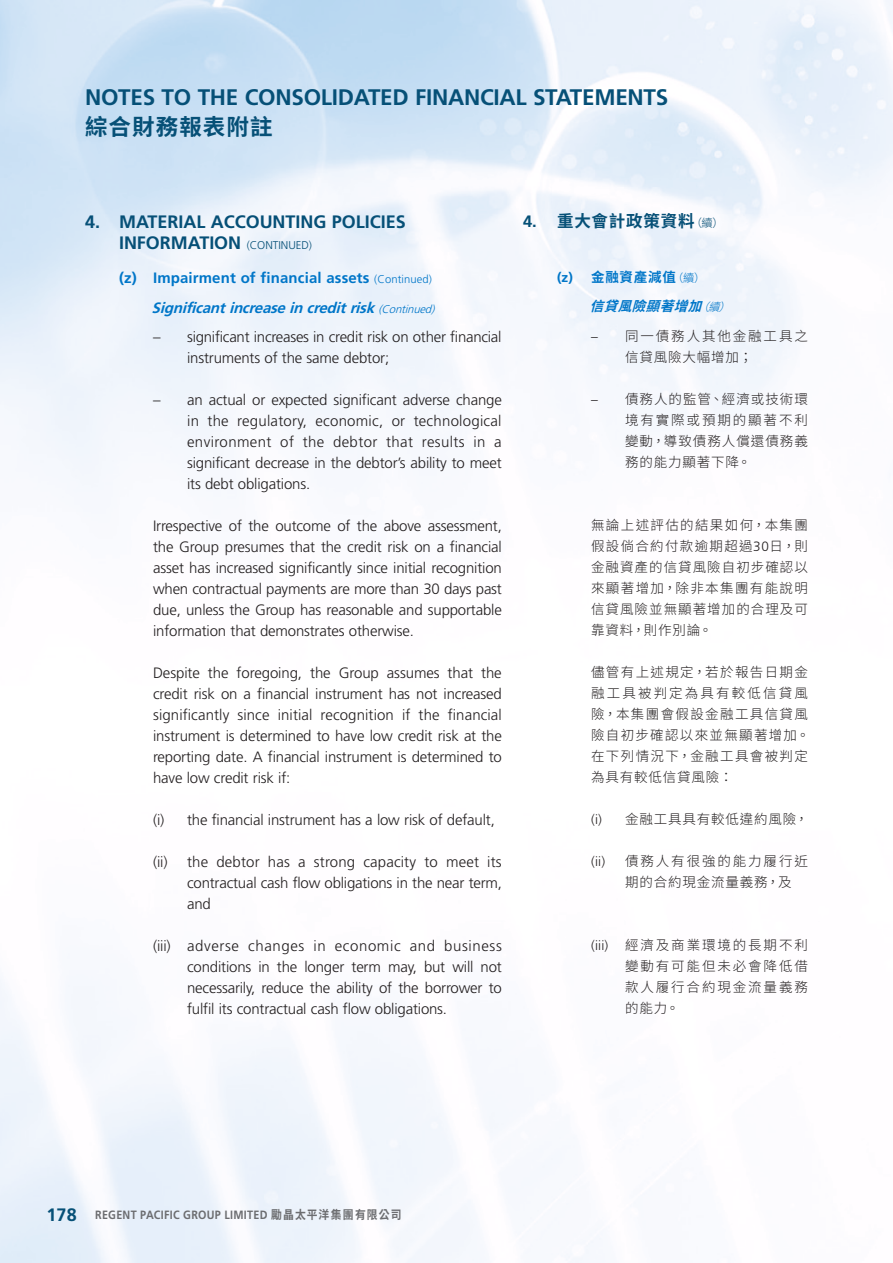
<style>
.page{position:relative;width:893px;height:1263px;background:#fff}
.page>*{position:absolute;margin:0;border:0;box-sizing:border-box;transform-origin:0 0}
.t1{font:700 22.5px "Frutiger LT Std";letter-spacing:-.01em;color:#065077}
.t2{font:700 22.5px "Source Han Sans TC";letter-spacing:.05em;color:#065077}
.Heading_1{font:700 18px/21px "Frutiger LT Std";color:#065077}
.C_Heading_1{font:700 16.5px "Source Han Sans TC";letter-spacing:.05em;color:#065077}
.Body_Text{font:300 15px/21px "Frutiger LT Std";letter-spacing:-.01em;color:#231f20;text-align:justify}
.Heading_3{font:italic 700 15px "Frutiger LT Std";color:#0076c8}
.Heading_2{font:700 15px "Frutiger LT Std";letter-spacing:.01em;color:#0076c8}
.C_Body_Text{font:300 13.5px/21px "Source Han Sans TC";letter-spacing:.095em;color:#231f20;text-align:justify}
.C_Body_Text-2{font:300 13.5px/21px "Source Han Sans TC";letter-spacing:.14em;color:#231f20}
.C_Body_Text-3{font:300 13.5px "Source Han Sans TC";letter-spacing:.065em;color:#231f20}
.C_Heading_2{font:700 13.5px "Source Han Sans TC";letter-spacing:.06em;color:#0076c8}
.C_Heading_3{font:italic 700 13.5px "Source Han Sans TC";color:#0076c8}
.C_Body_Text-4{font:300 13.5px "Frutiger LT Std";color:#231f20}
.t3{font:700 12px "Frutiger LT Std";letter-spacing:.03em;color:#6c6d70;scale:.9 1}
.s1{font-weight:300;font-size:11.25px}
.s2{font-family:"Frutiger LT Std"}
.s3{font-size:18px;color:#065077}
.s4{font-family:"Source Han Sans TC"}
</style>
<div class="page">
<h1 class="t1" style="left:85px;top:84px;width:585px">NOTES TO THE CONSOLIDATED FINANCIAL STATEMENTS</h1>
<h1 class="t2" style="left:85px;top:114px;width:189px">綜合財務報表附註</h1>
<p class="Heading_1" style="left:119px;top:212px;width:288px;text-indent:-34px">4. MATERIAL ACCOUNTING POLICIES<br>INFORMATION <span class="s1">(CONTINUED)</span></p>
<p class="Heading_2" style="left:119px;top:269px;width:314px">(z) Impairment of financial assets <span class="s1">(Continued)</span></p>
<p class="Heading_3" style="left:152px;top:299px;width:288px">Significantincreaseincreditrisk<span class="s1">(Continued)</span></p>
<p class="Body_Text" style="left:187px;top:327px;width:316px;text-indent:-34px">– significant increases in credit risk on other financial instruments of the same debtor;</p>
<p class="Body_Text" style="left:187px;top:390px;width:316px;text-indent:-34px">– an actual or expected significant adverse change in the regulatory, economic, or technological environment of the debtor that results in a significant decrease in the debtor’s ability to meet its debt obligations.</p>
<p class="Body_Text" style="left:153px;top:516px;width:350px">Irrespective of the outcome of the above assessment, the Group presumes that the credit risk on a financial asset has increased significantly since initial recognition when contractual payments are more than 30 days past due, unless the Group has reasonable and supportable information that demonstrates otherwise.</p>
<p class="Body_Text" style="left:153px;top:663px;width:350px">Despite the foregoing, the Group assumes that the credit risk on a financial instrument has not increased significantly since initial recognition if the financial instrument is determined to have low credit risk at the reporting date. A financial instrument is determined to have low credit risk if:</p>
<p class="Body_Text" style="left:153px;top:810px;width:343px">(i) the financial instrument has a low risk of default,</p>
<p class="Body_Text" style="left:153px;top:852px;width:16px">(ii)</p>
<p class="Body_Text" style="left:187px;top:852px;width:316px">the debtor has a strong capacity to meet its contractual cash flow obligations in the near term, and</p>
<p class="Body_Text" style="left:187px;top:936px;width:316px;text-indent:-34px">(iii) adverse changes in economic and business conditions in the longer term may, but will not necessarily, reduce the ability of the borrower to fulfil its contractual cash flow obligations.</p>
<p class="C_Heading_1" style="left:523px;top:212px;width:202px"><span class="s2">4.</span> 重大會計政策資料<span class="s1">（續）</span></p>
<p class="C_Heading_2" style="left:557px;top:269px;width:150px"><span class="s2">(z)</span> 金融資產減值<span class="s1">（續）</span></p>
<p class="C_Heading_3" style="left:590px;top:299px;width:151px">信貸風險顯著增加<span class="s1">（續）</span></p>
<p class="C_Body_Text-2" style="left:625px;top:326px;width:184px;text-indent:-34px"><span class="s2">–</span> 同一債務人其他金融工具之信貸風險大幅增加；</p>
<p class="C_Body_Text" style="left:625px;top:389px;width:184px;text-indent:-34px"><span class="s2">–</span> 債務人的監管、經濟或技術環境有實際或預期的顯著不利變動，導致債務人償還債務義務的能力顯著下降。</p>
<p class="C_Body_Text" style="left:591px;top:515px;width:218px">無論上述評估的結果如何，本集團假設倘合約付款逾期超過<span class="s2">30</span>日，則金融資產的信貸風險自初步確認以來顯著增加，除非本集團有能說明信貸風險並無顯著增加的合理及可靠資料，則作別論。</p>
<p class="C_Body_Text" style="left:591px;top:662px;width:220px">儘管有上述規定，若於報告日期金融工具被判定為具有較低信貸風險，本集團會假設金融工具信貸風險自初步確認以來並無顯著增加。在下列情況下，金融工具會被判定為具有較低信貸風險：</p>
<p class="C_Body_Text-3" style="left:591px;top:811px;width:219px"><span class="s2">(i)</span> 金融工具具有較低違約風險，</p>
<p class="C_Body_Text-4" style="left:591px;top:854px;width:16px">(ii)</p>
<p class="C_Body_Text-2" style="left:625px;top:851px;width:184px">債務人有很強的能力履行近期的合約現金流量義務，及</p>
<p class="C_Body_Text" style="left:625px;top:935px;width:184px;text-indent:-34px"><span class="s2">(iii)</span> 經濟及商業環境的長期不利變動有可能但未必會降低借款人履行合約現金流量義務的能力。</p>
<p class="t3" style="left:47px;top:1208px;width:396px"><span class="s3">178</span> REGENT PACIFIC GROUP LIMITED <span class="s4">勵晶太平洋集團有限公司</span></p>
</div>
